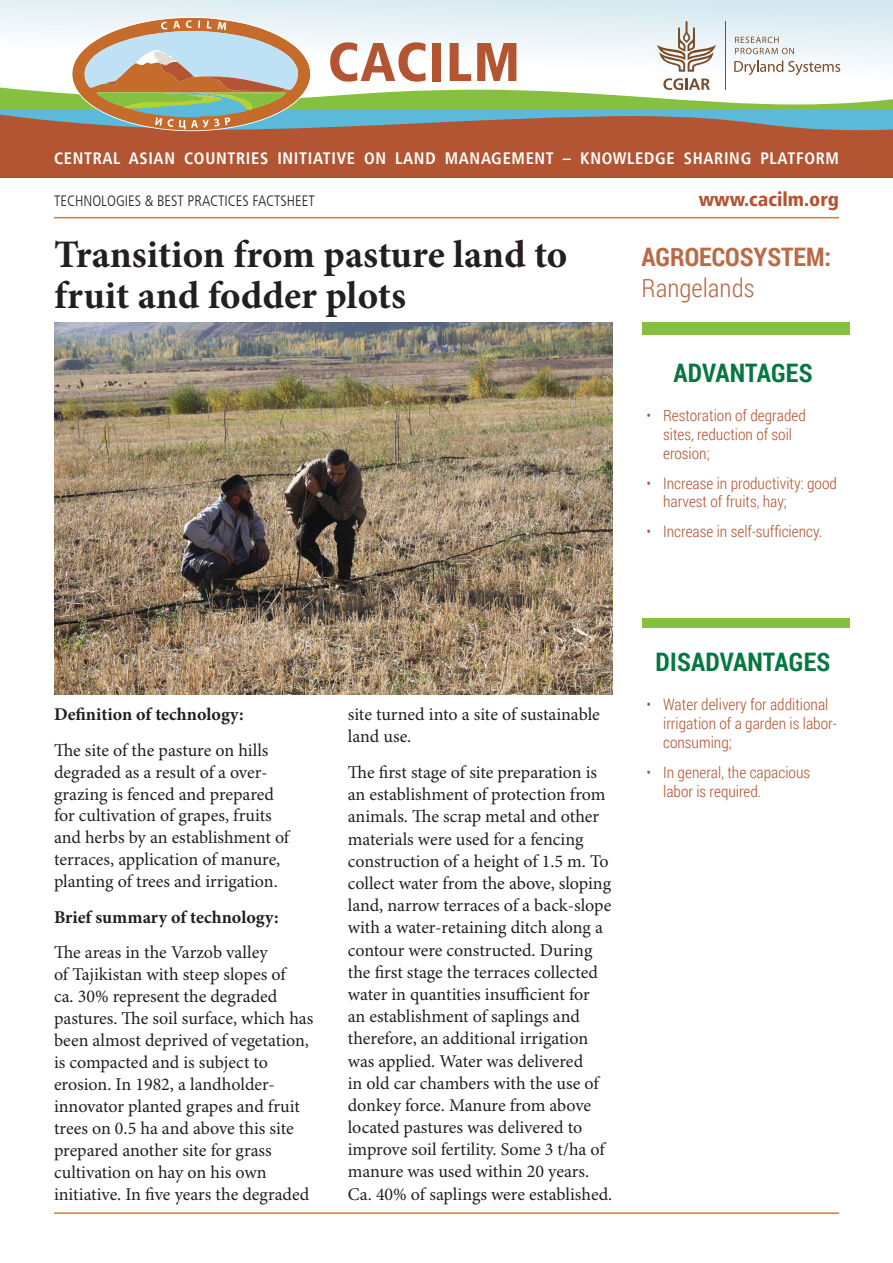
<style>
.page{position:relative;width:893px;height:1263px;background:#fff}
.page>*{position:absolute;margin:0;border:0;box-sizing:border-box;transform-origin:0 0}
.t1{font:900 condensed 54.45px "Frutiger LT";letter-spacing:.025em;color:#b35532}
.t2{font:700 39px/40.5px "Minion Pro";letter-spacing:-.005em;color:#231f20}
.callout_box_Heading{font:700 25.5px "Roboto Condensed";letter-spacing:.01em;color:#04783e}
.intro1{font:700 25.5px "Roboto Condensed";color:#bb6a47}
.intro1-2{font:300 25.5px "Roboto Condensed";color:#bb6a47}
.t3{font:900 condensed 19.5px "Frutiger LT";color:#b35532}
.body{font:18px/22.2px "Minion Pro";letter-spacing:-.005em;color:#231f20}
.body-2{font:700 18px "Minion Pro";color:#231f20}
.intro1-3{font:700 condensed 16.5px "Frutiger LT";letter-spacing:.04em;color:#fff}
.t4{font:300 15.75px/18.9px "Roboto Condensed";color:#b35532}
.intro{font:300 condensed 15px "Frutiger LT";color:#231f20}
</style>
<div class="page">
<div style="left:0;top:0;width:893px;height:106px;background:#ddedf3"></div>
<div style="left:0;top:106px;width:893px;height:72px;background:#b35532"></div>
<div style="left:642px;top:323px;width:207px;height:12px;background:#86c040"></div>
<hr style="left:54px;top:1212px;width:785px;height:2px;background:#d77c29">
<hr style="left:54px;top:217px;width:785px;height:1px;background:#d77c29">
<svg style="left:0;top:17px;width:893px;height:115px"></svg>
<hr style="left:725px;top:21px;width:1px;height:69px;background:#7a4d28">
<img style="left:54px;top:323px;width:558px;height:371px">
<div style="left:642px;top:618px;width:207px;height:10px;background:#86c040"></div>
<p class="t1" style="left:328px;top:29px;width:194px">CACILM</p>
<p class="intro1-3" style="left:54px;top:148px;width:786px">CENTRAL ASIAN COUNTRIES INITIATIVE ON LAND MANAGEMENT – KNOWLEDGE SHARING PLATFORM</p>
<p class="intro" style="left:54px;top:193px;width:262px">TECHNOLOGIES &amp; BEST PRACTICES FACTSHEET</p>
<h1 class="t2" style="left:54px;top:236px;width:515px">Transition from pasture land to fruit and fodder plots</h1>
<h2 class="t3" style="left:699px;top:188px;width:142px">www.cacilm.org</h2>
<p class="intro1" style="left:642px;top:239px;width:191px">AGROECOSYSTEM:</p>
<p class="intro1-2" style="left:642px;top:270px;width:114px">Rangelands</p>
<p class="callout_box_Heading" style="left:673px;top:355px;width:141px">ADVANTAGES</p>
<p class="t4" style="left:663px;top:405px;width:144px;text-indent:-16px">• Restoration of degraded sites, reduction of soil erosion;</p>
<p class="t4" style="left:663px;top:473px;width:175px;text-indent:-16px">• Increase in productivity: good harvest of fruits, hay;</p>
<p class="t4" style="left:647px;top:522px;width:177px">• Increase in self-sufficiency.</p>
<p class="body-2" style="left:54px;top:704px;width:191px">Definition of technology:</p>
<p class="body" style="left:54px;top:740px;width:237px">The site of the pasture on hills degraded as a result of a over&shy;grazing is fenced and prepared for cultivation of grapes, fruits and herbs by an establishment of terraces, application of manure, planting of trees and irrigation.</p>
<p class="body-2" style="left:54px;top:906px;width:226px">Brief summary of technology:</p>
<p class="body" style="left:54px;top:942px;width:261px">The areas in the Varzob valley<br>of Tajikistan with steep slopes of<br>ca. 30% represent the degraded pastures. The soil surface, which has been almost deprived of vegetation, is compacted and is subject to erosion. In 1982, a landholder&shy;innovator planted grapes and fruit trees on 0.5 ha and above this site prepared another site for grass cultivation on hay on his own initiative. In five years the degraded</p>
<p class="body" style="left:348px;top:704px;width:254px">site turned into a site of sustainable land use.</p>
<p class="body" style="left:348px;top:762px;width:266px">The first stage of site preparation is an establishment of protection from animals. The scrap metal and other materials were used for a fencing construction of a height of 1.5 m. To collect water from the above, sloping land, narrow terraces of a back-slope with a water-retaining ditch along a contour were constructed. During the first stage the terraces collected water in quantities insufficient for<br>an establishment of saplings and therefore, an additional irrigation was applied. Water was delivered<br>in old car chambers with the use of donkey force. Manure from above located pastures was delivered to improve soil fertility. Some 3 t/ha of manure was used within 20 years.<br>Ca. 40% of saplings were established.</p>
<p class="callout_box_Heading" style="left:656px;top:644px;width:176px">DISADVANTAGES</p>
<p class="t4" style="left:663px;top:695px;width:175px;text-indent:-16px">• Water delivery for additional irrigation of a garden is labor&shy;consuming;</p>
<p class="t4" style="left:663px;top:762px;width:149px;text-indent:-16px">• In general, the capacious labor is required.</p>
</div>
